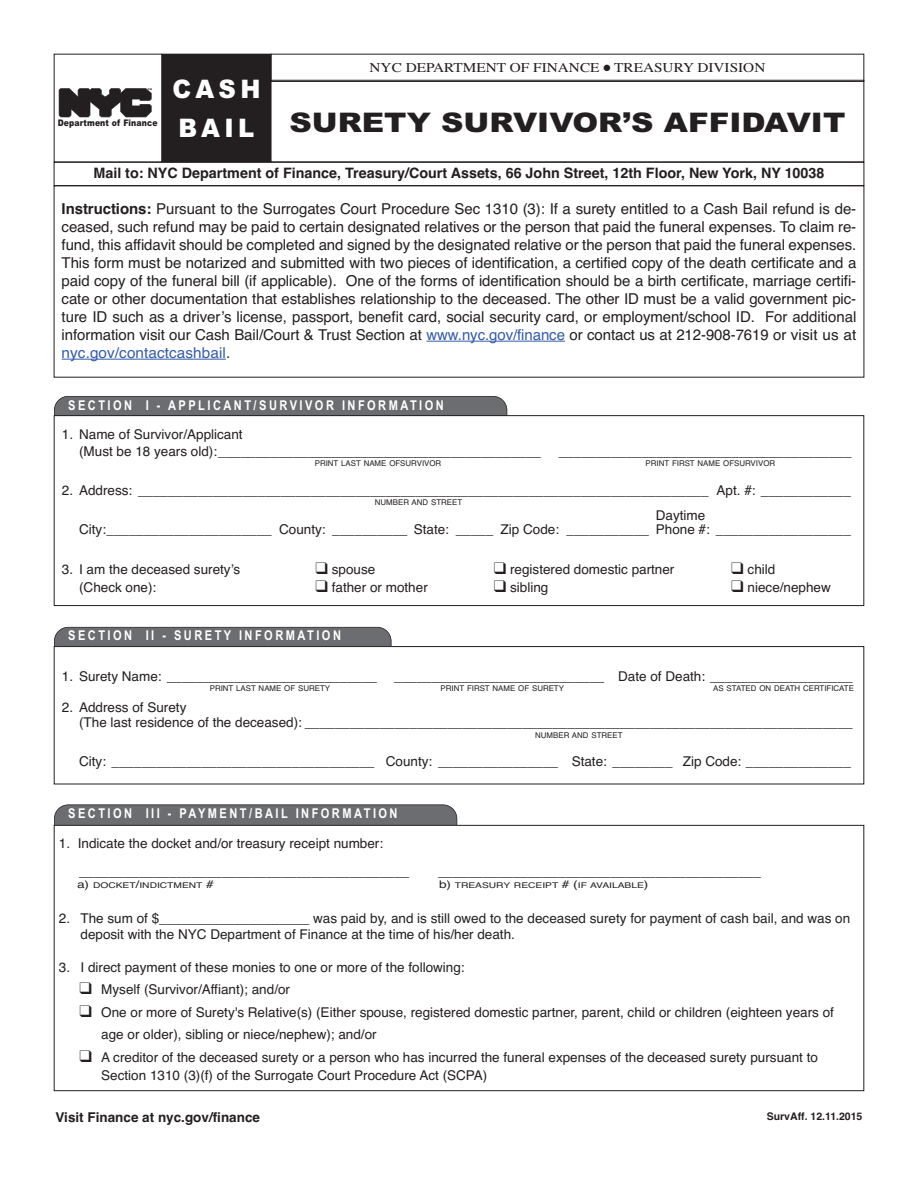
<style>
.page{position:relative;width:918px;height:1188px;background:#fff}
.page>*{position:absolute;margin:0;border:0;box-sizing:border-box;transform-origin:0 0}
.t1{font:900 27px "Arial";color:#231f20;scale:1.15 1}
.t2{font:900 25.5px/38.4px "Arial";letter-spacing:.18em;color:#fff;scale:.94 1}
.t3{font:15px/18px "Helvetica";letter-spacing:.005em;color:#231f20;text-align:justify}
.t4{font:700 14.4px "Helvetica";color:#231f20}
.t5{font:13.5px/16.5px "Helvetica";color:#231f20}
.t6{font:700 13.5px "Arial Narrow";letter-spacing:.18em;color:#fff}
.t7{font:13.5px "Times";color:#231f20;scale:1.13 1}
.t8{font:700 13.5px "Helvetica";color:#231f20}
.t9{font:700 10.5px "Helvetica";color:#231f20}
.t10{font:900 9.15px "Arial";letter-spacing:.015em;color:#231f20;scale:.85 1}
.t11{font:7.8px "Helvetica";color:#231f20}
.t12{font:7.8px "Helvetica";color:#231f20;scale:1.3 1}
.t13{font:900 2.25px "Arial";color:#231f20;scale:1.08 1}
.s1{font-weight:700}
.s2{color:#335ba9}
.s3{font-size:10.5px}
</style>
<div class="page">
<div style="left:54px;top:396px;width:453px;height:34px;background:#6c6d70;border-radius:14px"></div>
<div style="left:54px;top:396px;width:453px;height:34px;border:2px solid #231f20;border-radius:14px"></div>
<div style="left:54px;top:416px;width:810px;height:190px;background:#fff"></div>
<div style="left:54px;top:415px;width:810px;height:191px;border:1px solid #231f20"></div>
<hr style="left:426px;top:341px;width:139px;height:1px;background:#335ba9">
<hr style="left:62px;top:359px;width:164px;height:1px;background:#335ba9">
<div style="left:54px;top:627px;width:337px;height:34px;background:#6c6d70;border-radius:14px"></div>
<div style="left:54px;top:627px;width:338px;height:34px;border:2px solid #231f20;border-radius:14px"></div>
<div style="left:54px;top:647px;width:810px;height:137px;background:#fff"></div>
<div style="left:54px;top:646px;width:810px;height:138px;border:1px solid #231f20"></div>
<div style="left:54px;top:805px;width:403px;height:35px;background:#6c6d70;border-radius:14px"></div>
<div style="left:54px;top:804px;width:403px;height:36px;border:2px solid #231f20;border-radius:14px"></div>
<div style="left:54px;top:825px;width:810px;height:266px;background:#fff"></div>
<div style="left:54px;top:162px;width:810px;height:24px;border:1px solid #231f20"></div>
<svg style="left:59px;top:88px;width:93px;height:29px;background:#4c4849"></svg>
<div style="left:162px;top:54px;width:109px;height:108px;background:#231f20"></div>
<div style="left:271px;top:54px;width:593px;height:28px;border:1px solid #231f20"></div>
<p class="t13" style="left:148px;top:88px;width:5px">TM</p>
<p class="t10" style="left:58px;top:118px;width:119px">Department of Finance</p>
<h2 class="t2" style="left:172px;top:70px;width:95px">CASH<br>BAIL</h2>
<p class="t7" style="left:370px;top:60px;width:352px">NYC DEPARTMENT OF FINANCE ● TREASURY DIVISION</p>
<h1 class="t1" style="left:289px;top:107px;width:485px">SURETY SURVIVOR’S AFFIDAVIT</h1>
<p class="t4" style="left:93px;top:165px;width:733px">Mail to: NYC Department of Finance, Treasury/Court Assets, 66 John Street, 12th Floor, New York, NY 10038</p>
<p class="t3" style="left:62px;top:200px;width:796px"><span class="s1">Instructions:</span> Pursuant to the Surrogates Court Procedure Sec 1310 (3): If a surety entitled to a Cash Bail refund is de&shy;ceased, such refund may be paid to certain designated relatives or the person that paid the funeral expenses. To claim re&shy;fund, this affidavit should be completed and signed by the designated relative or the person that paid the funeral expenses.<br>This form must be notarized and submitted with two pieces of identification, a certified copy of the death certificate and a paid copy of the funeral bill (if applicable). One of the forms of identification should be a birth certificate, marriage certifi&shy;cate or other documentation that establishes relationship to the deceased. The other ID must be a valid government pic&shy;ture ID such as a driver’s license, passport, benefit card, social security card, or employment/school ID. For additional information visit our Cash Bail/Court &amp; Trust Section at <span class="s2">www.nyc.gov/finance</span> or contact us at 212-908-7619 or visit us at <span class="s2">nyc.gov/contactcashbail</span>.</p>
<p class="t6" style="left:68px;top:397px;width:377px">SECTION I - APPLICANT/SURVIVOR INFORMATION</p>
<p class="t5" style="left:79px;top:427px;width:463px;text-indent:-17px">1. Name of Survivor/Applicant<br>(Must be 18 years old):___________________________________________</p>
<p class="t5" style="left:559px;top:443px;width:294px">_______________________________________</p>
<p class="t11" style="left:315px;top:459px;width:128px">PRINT LAST NAME OFSURVIVOR</p>
<p class="t11" style="left:646px;top:459px;width:131px">PRINT FIRST NAME OFSURVIVOR</p>
<p class="t5" style="left:62px;top:482px;width:791px">2. Address: ____________________________________________________________________________ Apt. #: ____________</p>
<p class="t11" style="left:375px;top:498px;width:89px">NUMBER AND STREET</p>
<p class="t5" style="left:79px;top:509px;width:773px;line-height:13.5px;text-indent:577px">Daytime<br>City:______________________ County: __________ State: _____ Zip Code: ___________ Phone #: __________________</p>
<p class="t5" style="left:62px;top:562px;width:180px">3. I am the deceased surety’s</p>
<p class="t5" style="left:316px;top:562px;width:61px">❑ spouse</p>
<p class="t5" style="left:494px;top:562px;width:182px">❑ registered domestic partner</p>
<p class="t5" style="left:731px;top:562px;width:46px">❑ child</p>
<p class="t5" style="left:79px;top:580px;width:79px">(Check one):</p>
<p class="t5" style="left:316px;top:580px;width:114px">❑ father or mother</p>
<p class="t5" style="left:494px;top:580px;width:56px">❑ sibling</p>
<p class="t5" style="left:731px;top:580px;width:101px">❑ niece/nephew</p>
<p class="t6" style="left:68px;top:628px;width:274px">SECTION II - SURETY INFORMATION</p>
<p class="t5" style="left:62px;top:668px;width:317px">1. Surety Name: ____________________________</p>
<p class="t5" style="left:394px;top:668px;width:460px">____________________________ Date of Death: ___________________</p>
<p class="t11" style="left:210px;top:684px;width:122px">PRINT LAST NAME OF SURETY</p>
<p class="t11" style="left:441px;top:684px;width:125px">PRINT FIRST NAME OF SURETY</p>
<p class="t11" style="left:713px;top:684px;width:142px">AS STATED ON DEATH CERTIFICATE</p>
<p class="t5" style="left:79px;top:700px;width:775px;line-height:15px;text-indent:-17px">2. Address of Surety<br>(The last residence of the deceased): _________________________________________________________________________</p>
<p class="t11" style="left:535px;top:731px;width:89px">NUMBER AND STREET</p>
<p class="t5" style="left:79px;top:753px;width:773px">City: ___________________________________ County: ________________ State: ________ Zip Code: ______________</p>
<p class="t6" style="left:68px;top:805px;width:331px">SECTION III - PAYMENT/BAIL INFORMATION</p>
<p class="t5" style="left:79px;top:829px;width:332px;line-height:28.5px;text-indent:-20px">1. Indicate the docket and/or treasury receipt number: ____________________________________________</p>
<p class="t5" style="left:438px;top:863px;width:324px">___________________________________________</p>
<p class="t12" style="left:77px;top:881px;width:107px"><span class="s3">a)</span> DOCKET<span class="s3">/</span>INDICTMENT <span class="s3">#</span></p>
<p class="t12" style="left:439px;top:881px;width:163px"><span class="s3">b)</span> TREASURY RECEIPT <span class="s3"># (</span>IF AVAILABLE<span class="s3">)</span></p>
<p class="t5" style="left:81px;top:910px;width:771px;text-indent:-22px">2. The sum of $____________________ was paid by, and is still owed to the deceased surety for payment of cash bail, and was on deposit with the NYC Department of Finance at the time of his/her death.</p>
<p class="t5" style="left:59px;top:959px;width:407px">3. I direct payment of these monies to one or more of the following:</p>
<p class="t5" style="left:80px;top:981px;width:212px">❑ Myself (Survivor/Affiant); and/or</p>
<p class="t5" style="left:101px;top:1001px;width:734px;line-height:22.5px;text-indent:-22px">❑ One or more of Surety's Relative(s) (Either spouse, registered domestic partner, parent, child or children (eighteen years of age or older), sibling or niece/nephew); and/or</p>
<p class="t5" style="left:101px;top:1048px;width:718px;line-height:18px;text-indent:-22px">❑ A creditor of the deceased surety or a person who has incurred the funeral expenses of the deceased surety pursuant to<br>Section 1310 (3)(f) of the Surrogate Court Procedure Act (SCPA)</p>
<p class="t8" style="left:56px;top:1109px;width:206px">Visit Finance at nyc.gov/finance</p>
<p class="t9" style="left:767px;top:1110px;width:97px">SurvAff. 12.11.2015</p>
</div>
